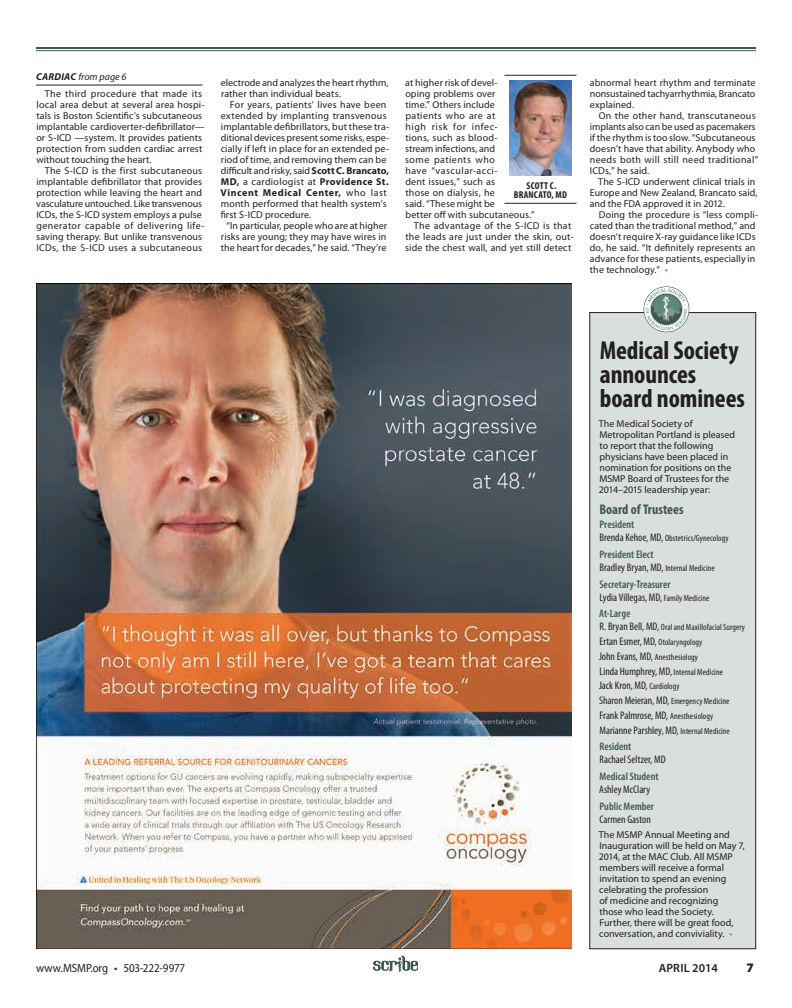
<style>
.page{position:relative;width:792px;height:1008px;background:#fff}
.page>*{position:absolute;margin:0;border:0;box-sizing:border-box;transform-origin:0 0}
.t1{font:700 condensed 26px/24px "Myriad Pro";letter-spacing:-.005em;color:#231f20}
.t2{font:700 condensed 14px "Myriad Pro";color:#3f574f}
.t3{font:900 13px "Myriad Pro";color:#231f20}
.t4{font:semi-condensed 12px "Myriad Pro";letter-spacing:-.01em;color:#231f20}
.t5{font:600 12px "Myriad Pro";color:#231f20}
.t6{font:condensed 11px/14.8px "Myriad Pro";color:#231f20}
.t7{font:600 condensed 11px/13px "Myriad Pro";color:#3f574f}
.t8{font:10px/11px "Myriad Pro";letter-spacing:.005em;color:#231f20}
.t9{font:10px "Myriad Pro";letter-spacing:.025em;color:#231f20}
.t10{font:10px "Myriad Pro";letter-spacing:.035em;color:#231f20}
.t11{font:10px "Myriad Pro";letter-spacing:.045em;color:#231f20}
.t12{font:700 10px "Myriad Pro";letter-spacing:.03em;color:#231f20}
.t13{font:700 10px "Myriad Pro";letter-spacing:.05em;color:#231f20}
.t14{font:700 condensed 10px/9px "Myriad Pro";letter-spacing:.02em;color:#231f20;text-align:center}
.t15{font:10px "Myriad Pro";letter-spacing:.06em;color:#231f20}
.t16{font:italic 10px "Myriad Pro";color:#231f20}
.t17{font:condensed 9px "Myriad Pro";letter-spacing:.01em;color:#231f20}
.s1{font-weight:700}
.s2{font-weight:400}
.s3{color:#5e867a}
.s4{font-size:11px}
.s5{font-weight:600;color:#3f574f}
.s6{font-size:9px}
.s7{font-weight:400;color:#231f20}
.s8{font-weight:400;font-size:9px;color:#231f20}
</style>
<div class="page">
<svg style="left:373px;top:956px;width:45px;height:16px"></svg>
<div style="left:590px;top:313px;width:166px;height:636px;background:#d9dfdc"></div>
<div style="left:590px;top:312px;width:166px;height:637px;border:1px solid #231f20"></div>
<img style="left:36px;top:283px;width:535px;height:666px">
<hr style="left:504px;top:203px;width:72px;height:1px;background:#231f20">
<hr style="left:504px;top:75px;width:72px;height:1px;background:#231f20">
<img style="left:509px;top:81px;width:63px;height:94px">
<hr style="left:36px;top:47px;width:720px;height:2px;background:#3f574f">
<hr style="left:36px;top:50px;width:720px;height:1px;background:#3f574f">
<hr style="left:36px;top:85px;width:166px;height:1px;background:#231f20">
<svg style="left:644px;top:287px;width:45px;height:45px"></svg>
<svg style="left:646px;top:289px;width:41px;height:41px"></svg>
<p class="t16" style="left:36px;top:71px;width:92px"><span class="s1">CARDIAC</span> from page 6</p>
<p class="t8" style="left:36px;top:88px;width:170px;text-indent:8px">The third procedure that made its local area debut at several area hospi&shy;tals is Boston Scientific’s subcutaneous implantable cardioverter-defibrillator— or S-ICD —system. It provides patients protection from sudden cardiac arrest without touching the heart.</p>
<p class="t8" style="left:36px;top:165px;width:170px;text-indent:9px">The S-ICD is the first subcutaneous implantable defibrillator that provides protection while leaving the heart and vasculature untouched. Like transvenous ICDs, the S-ICD system employs a pulse generator capable of delivering life&shy;saving therapy. But unlike transvenous ICDs, the S-ICD uses a subcutaneous</p>
<p class="t8" style="left:221px;top:77px;width:169px">electrode and analyzes the heart rhythm, rather than individual beats.</p>
<p class="t9" style="left:230px;top:99px;width:158px">For years, patients’ lives have been</p>
<p class="t9" style="left:221px;top:110px;width:167px">extended by implanting transvenous</p>
<p class="t8" style="left:221px;top:121px;width:170px">implantable defibrillators, but these tra-</p>
<p class="t8" style="left:221px;top:132px;width:170px">ditional devices present some risks, espe-</p>
<p class="t8" style="left:221px;top:143px;width:170px">cially if left in place for an extended pe-</p>
<p class="t8" style="left:221px;top:154px;width:167px">riod of time, and removing them can be</p>
<p class="t8" style="left:221px;top:165px;width:170px">difficult and risky, said <span class="s1">Scott C. Brancato,</span></p>
<p class="t12" style="left:221px;top:175px;width:169px">MD, <span class="s2">a cardiologist at</span> Providence St.</p>
<p class="t13" style="left:221px;top:186px;width:168px">Vincent Medical Center, <span class="s2">who last</span></p>
<p class="t8" style="left:221px;top:198px;width:167px">month performed that health system’s</p>
<p class="t8" style="left:221px;top:209px;width:92px">first S-ICD procedure.</p>
<p class="t8" style="left:227px;top:220px;width:162px">“In particular, people who are at higher</p>
<p class="t8" style="left:221px;top:231px;width:167px">risks are young; they may have wires in</p>
<p class="t8" style="left:221px;top:242px;width:167px">the heart for decades,” he said. “They’re</p>
<p class="t8" style="left:405px;top:77px;width:94px">at higher risk of devel-</p>
<p class="t8" style="left:405px;top:88px;width:92px">oping problems over</p>
<p class="t8" style="left:405px;top:99px;width:91px">time.” Others include</p>
<p class="t10" style="left:405px;top:110px;width:91px">patients who are at</p>
<p class="t15" style="left:405px;top:121px;width:94px">high risk for infec-</p>
<p class="t9" style="left:405px;top:132px;width:94px">tions, such as blood-</p>
<p class="t8" style="left:405px;top:143px;width:91px">stream infections, and</p>
<p class="t11" style="left:405px;top:154px;width:91px">some patients who</p>
<p class="t11" style="left:405px;top:165px;width:94px">have “vascular-acci-</p>
<p class="t8" style="left:405px;top:176px;width:91px">dent issues,” such as</p>
<p class="t8" style="left:405px;top:187px;width:91px">those on dialysis, he</p>
<p class="t8" style="left:405px;top:198px;width:91px">said. “These might be</p>
<p class="t8" style="left:405px;top:209px;width:131px">better off with subcutaneous.”</p>
<p class="t10" style="left:414px;top:220px;width:159px">The advantage of the S-ICD is that</p>
<p class="t9" style="left:405px;top:231px;width:170px">the leads are just under the skin, out-</p>
<p class="t8" style="left:405px;top:242px;width:168px">side the chest wall, and yet still detect</p>
<p class="t14" style="left:514px;top:181px;width:55px">SCOTT C.<br>BRANCATO, MD</p>
<p class="t8" style="left:590px;top:77px;width:167px;text-align:justify">abnormal heart rhythm and terminate nonsustained tachyarrhythmia, Brancato explained.</p>
<p class="t8" style="left:590px;top:110px;width:170px;text-indent:9px">On the other hand, transcutaneous implants also can be used as pacemakers if the rhythm is too slow. “Subcutaneous doesn’t have that ability. Anybody who needs both will still need traditional” ICDs,” he said.</p>
<p class="t8" style="left:590px;top:176px;width:169px;text-indent:8px">The S-ICD underwent clinical trials in<br>Europe and New Zealand, Brancato said, and the FDA approved it in 2012.</p>
<p class="t8" style="left:590px;top:209px;width:170px;text-indent:9px">Doing the procedure is “less compli&shy;cated than the traditional method,” and doesn’t require X-ray guidance like ICDs do, he said. “It definitely represents an advance for these patients, especially in the technology.” <span class="s3">•</span></p>
<h1 class="t1" style="left:600px;top:338px;width:147px">Medical Society announces board nominees</h1>
<p class="t8" style="left:599px;top:418px;width:138px">The Medical Society of<br>Metropolitan Portland is pleased to report that the following physicians have been placed in nomination for positions on the<br>MSMP Board of Trustees for the<br>2014–2015 leadership year:</p>
<h2 class="t2" style="left:599px;top:500px;width:86px">Board of Trustees</h2>
<p class="t7" style="left:600px;top:519px;width:36px">President</p>
<p class="t17" style="left:600px;top:533px;width:130px"><span class="s4">Brenda Kehoe, MD,</span> Obstetrics/Gynecology</p>
<p class="t6" style="left:600px;top:548px;width:117px;line-height:13px"><span class="s5">President Elect<br></span>Bradley Bryan, MD, <span class="s6">Internal Medicine</span></p>
<p class="t7" style="left:599px;top:578px;width:112px">Secretary-Treasurer<br><span class="s7">Lydia Villegas, MD,</span> <span class="s8">Family Medicine</span></p>
<p class="t7" style="left:599px;top:607px;width:33px">At-Large</p>
<p class="t17" style="left:600px;top:622px;width:147px"><span class="s4">R. Bryan Bell, MD,</span> Oral and Maxillofacial Surgery</p>
<p class="t6" style="left:600px;top:634px;width:104px">Ertan Esmer, MD, <span class="s6">Otolaryngology</span></p>
<p class="t17" style="left:599px;top:651px;width:101px"><span class="s4">John Evans, MD,</span> Anesthesiology</p>
<p class="t6" style="left:599px;top:664px;width:132px">Linda Humphrey, MD, <span class="s6">Internal Medicine </span>Jack Kron, MD, <span class="s6">Cardiology<br></span>Sharon Meieran, MD, <span class="s6">Emergency Medicine </span>Frank Palmrose, MD, <span class="s6">Anesthesiology </span>Marianne Parshley, MD, <span class="s6">Internal Medicine</span></p>
<p class="t7" style="left:600px;top:741px;width:33px">Resident</p>
<p class="t6" style="left:600px;top:752px;width:68px">Rachael Seltzer, MD</p>
<p class="t7" style="left:600px;top:770px;width:61px">Medical Student</p>
<p class="t6" style="left:599px;top:782px;width:52px">Ashley McClary</p>
<p class="t7" style="left:600px;top:800px;width:56px">Public Member</p>
<p class="t6" style="left:599px;top:812px;width:53px">Carmen Gaston</p>
<p class="t8" style="left:599px;top:829px;width:147px">The MSMP Annual Meeting and<br>Inauguration will be held on May 7,<br>2014, at the MAC Club. All MSMP members will receive a formal invitation to spend an evening celebrating the profession<br>of medicine and recognizing<br>those who lead the Society.<br>Further, there will be great food, conversation, and conviviality. <span class="s3">•</span></p>
<p class="t4" style="left:36px;top:961px;width:151px">www.MSMP.org • 503-222-9977</p>
<p class="t5" style="left:659px;top:960px;width:61px">April 2014</p>
<h3 class="t3" style="left:747px;top:959px;width:9px">7</h3>
</div>
